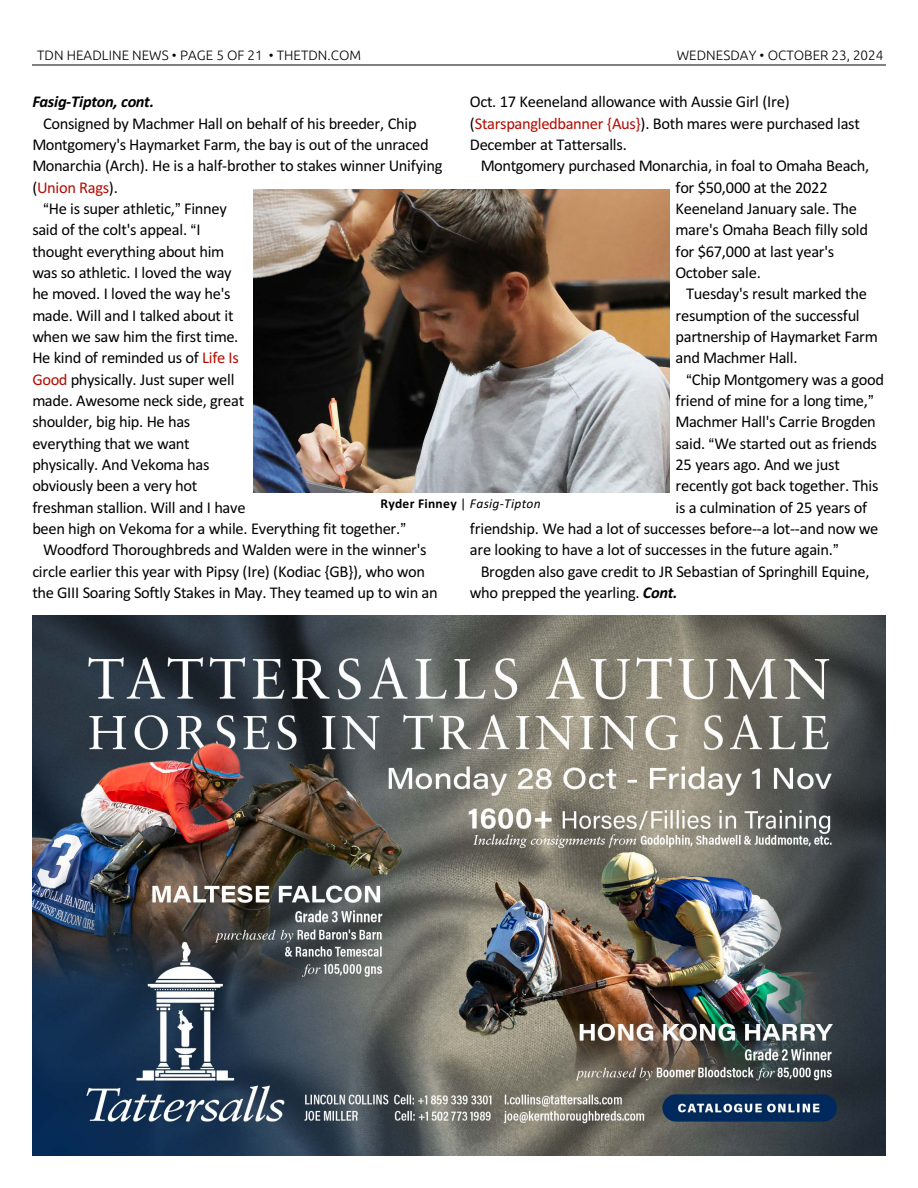
<style>
.page{position:relative;width:918px;height:1188px;background:#fff}
.page>*{position:absolute;margin:0;border:0;box-sizing:border-box;transform-origin:0 0}
.t1{font:16.5px/21.3px "Calibri";letter-spacing:-.02em;color:#000}
.t2{font:italic 700 16.5px "Calibri";letter-spacing:-.02em;color:#000}
.t3{font:16.5px "Calibri";letter-spacing:-.02em;color:#b30b00}
.t4{font:300 13.5px "Ubuntu";color:#000}
.t5{font:italic 13.5px "Calibri";letter-spacing:.02em;color:#000}
.s1{color:#b30b00}
.s2{font-weight:700;font-style:italic}
.s3{color:#000}
.s4{font-weight:700;font-style:normal}
.s5{font-style:normal}
</style>
<div class="page">
<hr style="left:32px;top:64px;width:853px;height:1px;background:#808080">
<img style="left:32px;top:616px;width:854px;height:540px">
<img style="left:253px;top:190px;width:416px;height:302px">
<p class="t4" style="left:37px;top:49px;width:325px">TDN HEADLINE NEWS • PAGE 5 OF 21 • THETDN.COM</p>
<p class="t4" style="left:677px;top:49px;width:208px">WEDNESDAY • OCTOBER 23, 2024</p>
<p class="t1" style="left:470px;top:93px;width:391px">Oct. 17 Keeneland allowance with Aussie Girl (Ire) (<span class="s1">Starspangledbanner {Aus}</span>). Both mares were purchased last<br>December at Tattersalls.</p>
<p class="t1" style="left:676px;top:157px;width:195px;text-indent:-195px">Montgomery purchased Monarchia, in foal to Omaha Beach, for $50,000 at the 2022<br>Keeneland January sale. The mare's Omaha Beach filly sold for $67,000 at last year's<br>October sale.</p>
<p class="t1" style="left:676px;top:285px;width:204px;text-indent:11px">Tuesday's result marked the resumption of the successful partnership of Haymarket Farm and Machmer Hall.</p>
<p class="t1" style="left:692px;top:370px;width:194px">Chip Montgomery was a good</p>
<p class="t1" style="left:676px;top:391px;width:194px">friend of mine for a long time,</p>
<p class="t1" style="left:676px;top:413px;width:202px">Machmer Hall's Carrie Brogden</p>
<p class="t1" style="left:676px;top:434px;width:203px">said. We started out as friends</p>
<p class="t1" style="left:676px;top:455px;width:166px">25 years ago. And we just</p>
<p class="t1" style="left:676px;top:477px;width:205px">recently got back together. This</p>
<p class="t1" style="left:676px;top:498px;width:193px">is a culmination of 25 years of</p>
<p class="t1" style="left:470px;top:519px;width:410px">friendship. We had a lot of successes before--a lot--and now we</p>
<p class="t1" style="left:470px;top:541px;width:364px">are looking to have a lot of successes in the future again.</p>
<p class="t1" style="left:481px;top:562px;width:390px">Brogden also gave credit to JR Sebastian of Springhill Equine,</p>
<p class="t1" style="left:470px;top:583px;width:209px">who prepped the yearling. <span class="s2">Cont.</span></p>
<p class="t2" style="left:32px;top:95px;width:123px">Fasig-Tipton, cont.</p>
<p class="t1" style="left:43px;top:114px;width:375px">Consigned by Machmer Hall on behalf of his breeder, Chip</p>
<p class="t1" style="left:32px;top:135px;width:398px">Montgomery's Haymarket Farm, the bay is out of the unraced</p>
<p class="t1" style="left:32px;top:157px;width:412px">Monarchia (Arch). He is a half-brother to stakes winner Unifying</p>
<p class="t3" style="left:32px;top:180px;width:87px"><span class="s3">(</span>Union Rags<span class="s3">).</span></p>
<p class="t1" style="left:49px;top:199px;width:180px">He is super athletic, Finney</p>
<p class="t1" style="left:32px;top:221px;width:170px">said of the colt's appeal. I</p>
<p class="t1" style="left:32px;top:242px;width:194px">thought everything about him</p>
<p class="t1" style="left:32px;top:263px;width:201px">was so athletic. I loved the way</p>
<p class="t1" style="left:32px;top:285px;width:200px">he moved. I loved the way he's</p>
<p class="t1" style="left:32px;top:306px;width:203px">made. Will and I talked about it</p>
<p class="t1" style="left:32px;top:327px;width:208px">when we saw him the first time.</p>
<p class="t1" style="left:32px;top:349px;width:208px">He kind of reminded us of <span class="s1">Life Is</span></p>
<p class="t1" style="left:32px;top:370px;width:204px"><span class="s1">Good</span> physically. Just super well</p>
<p class="t1" style="left:32px;top:391px;width:213px">made. Awesome neck side, great</p>
<p class="t1" style="left:32px;top:413px;width:159px">shoulder, big hip. He has</p>
<p class="t1" style="left:32px;top:434px;width:159px">everything that we want</p>
<p class="t1" style="left:32px;top:455px;width:179px">physically. And Vekoma has</p>
<p class="t1" style="left:32px;top:477px;width:166px">obviously been a very hot</p>
<p class="t1" style="left:32px;top:498px;width:215px">freshman stallion. Will and I have</p>
<p class="t1" style="left:32px;top:519px;width:369px">been high on Vekoma for a while. Everything fit together.</p>
<p class="t1" style="left:43px;top:541px;width:385px">Woodford Thoroughbreds and Walden were in the winner's</p>
<p class="t1" style="left:32px;top:562px;width:394px">circle earlier this year with Pipsy (Ire) (Kodiac {GB}), who won</p>
<p class="t1" style="left:32px;top:583px;width:407px">the GIII Soaring Softly Stakes in May. They teamed up to win an</p>
<p class="t5" style="left:381px;top:498px;width:162px"><span class="s4">Ryder Finney</span> <span class="s5">|</span> Fasig-Tipton</p>
</div>
